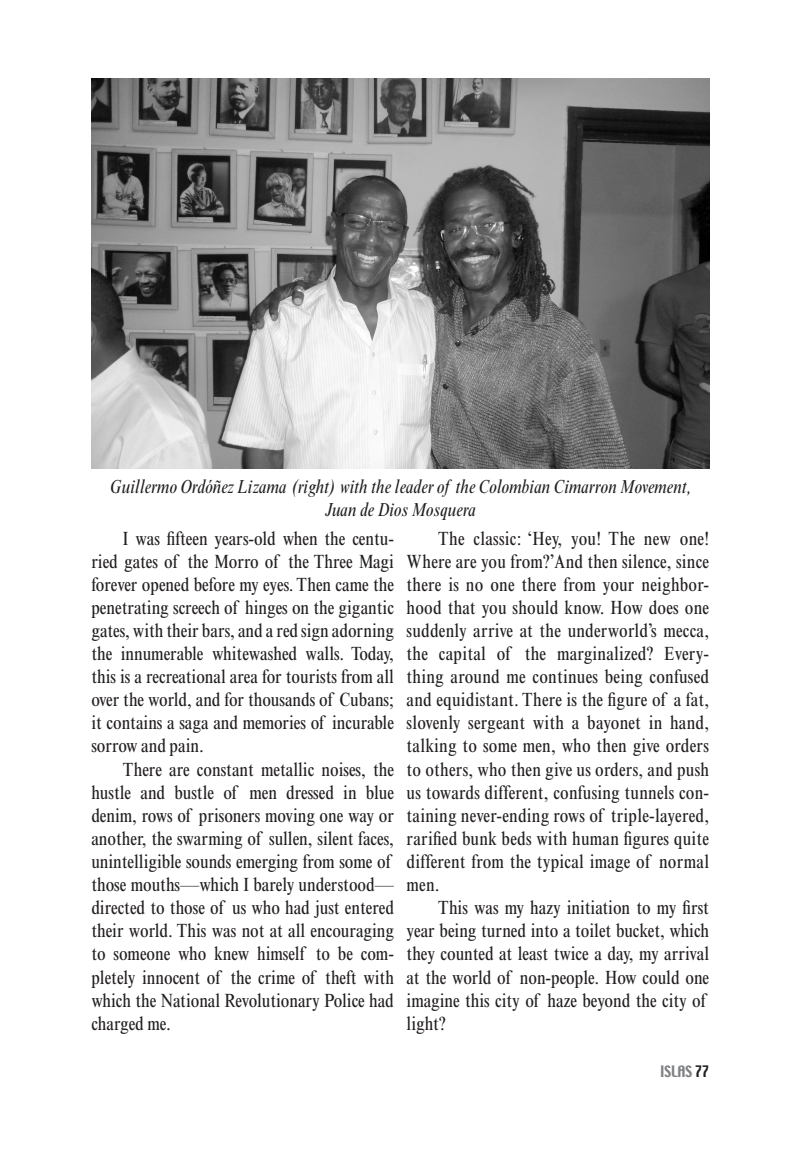
<style>
.page{position:relative;width:788px;height:1166px;background:#fff}
.page>*{position:absolute;margin:0;border:0;box-sizing:border-box;transform-origin:0 0}
.PárrafoArtículos{font:condensed 19.25px/23.1px "Times New Roman";letter-spacing:-.005em;color:#231f20;text-align:justify}
.PieDeFotos{font:italic condensed 19.25px "Times New Roman";letter-spacing:-.005em;color:#231f20}
.t1{font:14px "Techno";letter-spacing:-.005em;color:#808285}
.s1{color:#231f20}
</style>
<div class="page">
<img style="left:91px;top:79px;width:618px;height:389px">
<p class="PieDeFotos" style="left:110px;top:475px;width:582px">Guillermo Ordóñez Lizama (right) with the leader of the Colombian Cimarron Movement,</p>
<p class="PieDeFotos" style="left:324px;top:498px;width:153px">Juan de Dios Mosquera</p>
<p class="PárrafoArtículos" style="left:91px;top:526px;width:304px;text-indent:31px">I was fifteen years-old when the centu&shy;ried gates of the Morro of the Three Magi forever opened before my eyes. Then came the penetrating screech of hinges on the gigantic gates, with their bars, and a red sign adorning the innumerable whitewashed walls. Today, this is a recreational area for tourists from all over the world, and for thousands of Cubans; it contains a saga and memories of incurable sorrow and pain.</p>
<p class="PárrafoArtículos" style="left:91px;top:757px;width:304px;text-align:left;text-indent:31px">There are constant metallic noises, the hustle and bustle of men dressed in blue denim, rows of prisoners moving one way or another, the swarming of sullen, silent faces, unintelligible sounds emerging from some of those mouths—which I barely understood— directed to those of us who had just entered their world. This was not at all encouraging to someone who knew himself to be com&shy;pletely innocent of the crime of theft with which the National Revolutionary Police had charged me.</p>
<p class="PárrafoArtículos" style="left:406px;top:526px;width:304px;text-indent:32px">The classic: ‘Hey, you! The new one!<br>Where are you from?’And then silence, since there is no one there from your neighbor&shy;hood that you should know. How does one suddenly arrive at the underworld’s mecca, the capital of the marginalized? Every&shy;thing around me continues being confused and equidistant. There is the figure of a fat, slovenly sergeant with a bayonet in hand, talking to some men, who then give orders to others, who then give us orders, and push us towards different, confusing tunnels con&shy;taining never-ending rows of triple-layered, rarified bunk beds with human figures quite different from the typical image of normal men.</p>
<p class="PárrafoArtículos" style="left:406px;top:896px;width:304px;text-align:left;text-indent:32px">This was my hazy initiation to my first year being turned into a toilet bucket, which they counted at least twice a day, my arrival at the world of non-people. How could one imagine this city of haze beyond the city of light?</p>
<p class="t1" style="left:660px;top:1061px;width:51px">ISLAS <span class="s1">77</span></p>
</div>
